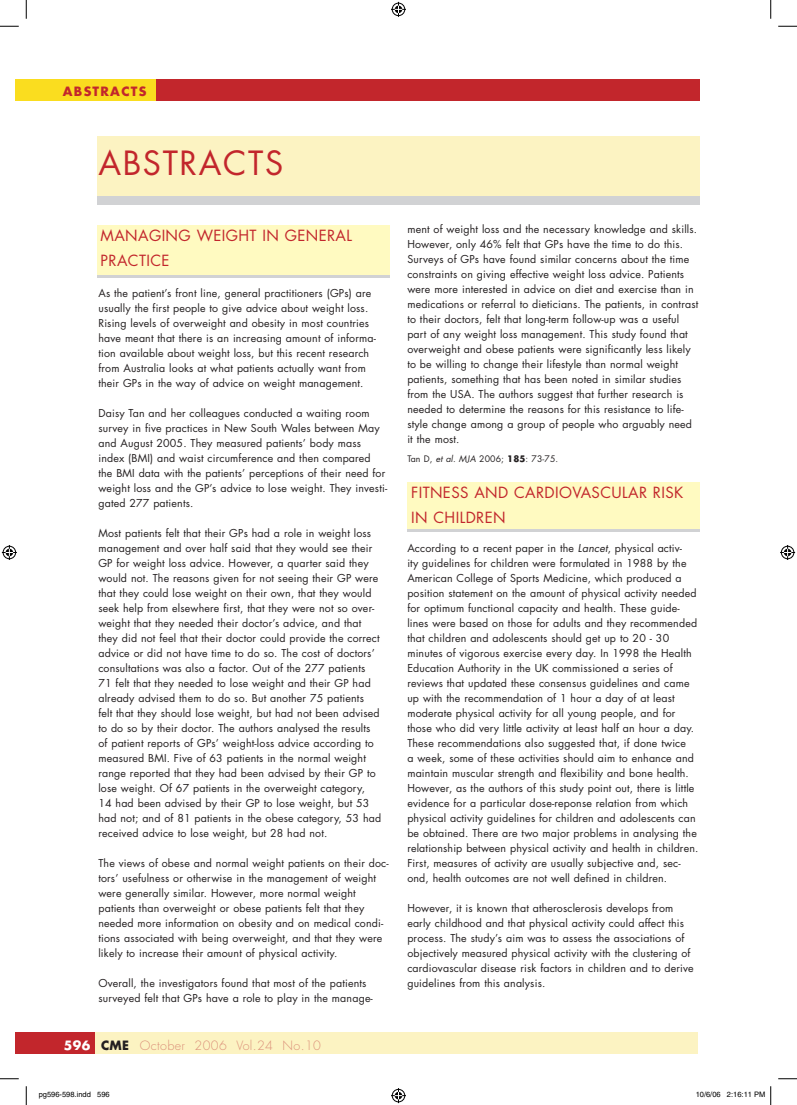
<style>
.page{position:relative;width:797px;height:1105px;background:#fff}
.page>*{position:absolute;margin:0;border:0;box-sizing:border-box;transform-origin:0 0}
.t1{font:32.5px "Futura";letter-spacing:.05em;color:#c2262c}
.t2{font:15px/25px "Futura";letter-spacing:.025em;color:#c2262c}
.t3{font:300 12.5px "Futura";letter-spacing:.03em;color:#db9079}
.t4{font:700 12.5px "Futura";letter-spacing:.1em;color:#c2262c}
.t5{font:10.62px/15px "Futura";letter-spacing:.015em;color:#231f20}
.t6{font:8.75px "Futura";letter-spacing:.015em;color:#231f20}
.t7{font:7.5px "Helvetica";color:#000}
.s1{font-weight:700;color:#fff}
.s2{font-weight:700;color:#231f20}
.s3{font-style:italic}
.s4{font-weight:700}
</style>
<div class="page">
<div style="left:97px;top:136px;width:602px;height:61px;background:#fcf3c2"></div>
<div style="left:97px;top:196px;width:602px;height:9px;background:#d1d2d4"></div>
<hr style="left:408px;top:528px;width:291px;height:4px;background:#d1d2d4">
<div style="left:408px;top:482px;width:291px;height:47px;background:#fffac1"></div>
<hr style="left:97px;top:274px;width:292px;height:4px;background:#d1d2d4">
<div style="left:97px;top:225px;width:292px;height:50px;background:#fffac1"></div>
<div style="left:22px;top:1033px;width:676px;height:21px;background:#fcf3c2"></div>
<div style="left:16px;top:1033px;width:79px;height:21px;background:#c2262c"></div>
<div style="left:132px;top:79px;width:567px;height:22px;background:#c2262c"></div>
<div style="left:16px;top:79px;width:140px;height:22px;background:#fadd1f"></div>
<svg style="left:0;top:25px;width:19px;height:2px"></svg>
<svg style="left:778px;top:25px;width:19px;height:2px"></svg>
<svg style="left:0;top:1078px;width:19px;height:1px"></svg>
<svg style="left:778px;top:1078px;width:19px;height:1px"></svg>
<svg style="left:25px;top:0;width:2px;height:19px"></svg>
<svg style="left:25px;top:1086px;width:2px;height:19px"></svg>
<svg style="left:770px;top:0;width:1px;height:19px"></svg>
<svg style="left:391px;top:2px;width:15px;height:15px"></svg>
<svg style="left:391px;top:1088px;width:15px;height:15px"></svg>
<svg style="left:2px;top:545px;width:15px;height:15px"></svg>
<svg style="left:780px;top:545px;width:15px;height:15px"></svg>
<svg style="left:770px;top:1086px;width:1px;height:19px"></svg>
<p class="t4" style="left:63px;top:83px;width:85px">ABSTRACTS</p>
<h1 class="t1" style="left:98px;top:140px;width:186px">abstracts</h1>
<h2 class="t2" style="left:101px;top:223px;width:253px">MANAGING WEIGHT IN GENERAL<br>PRACT</h2>
<h2 class="t2" style="left:146px;top:248px;width:25px">ICE</h2>
<p class="t5" style="left:98px;top:285px;width:279px">As the patient’s front line, general practitioners (GPs) are usually the first people to give advice about weight loss.<br>Rising levels of overweight and obesity in most countries have meant that there is an increasing amount of informa&shy;tion available about weight loss, but this recent research from Australia looks at what patients actually want from their GPs in the way of advice on weight management.</p>
<p class="t5" style="left:98px;top:405px;width:290px">Daisy Tan and her colleagues conducted a waiting room survey in five practices in New South Wales between May and August 2005. They measured patients’ body mass index (BMI) and waist circumference and then compared the BMI data with the patients’ perceptions of their need for weight loss and the GP’s advice to lose weight. They investi&shy;gated 277 patients.</p>
<p class="t5" style="left:98px;top:525px;width:284px">Most patients felt that their GPs had a role in weight loss management and over half said that they would see their GP for weight loss advice. However, a quarter said they would not. The reasons given for not seeing their GP were that they could lose weight on their own, that they would seek help from elsewhere first, that they were not so over&shy;weight that they needed their doctor’s advice, and that they did not feel that their doctor could provide the correct advice or did not have time to do so. The cost of doctors’ consultations was also a factor. Out of the 277 patients<br>71 felt that they needed to lose weight and their GP had already advised them to do so. But another 75 patients<br>felt that they should lose weight, but had not been advised to do so by their doctor. The authors analysed the results of patient reports of GPs’ weight-loss advice according to measured BMI. Five of 63 patients in the normal weight range reported that they had been advised by their GP to lose weight. Of 67 patients in the overweight category,<br>14 had been advised by their GP to lose weight, but 53 had not; and of 81 patients in the obese category, 53 had received advice to lose weight, but 28 had not.</p>
<p class="t5" style="left:98px;top:855px;width:292px">The views of obese and normal weight patients on their doc&shy;tors’ usefulness or otherwise in the management of weight were generally similar. However, more normal weight patients than overweight or obese patients felt that they needed more information on obesity and on medical condi&shy;tions associated with being overweight, and that they were likely to increase their amount of physical activity.</p>
<p class="t5" style="left:98px;top:975px;width:276px">Overall, the investigators found that most of the patients surveyed felt that GPs have a role to play in the manage-</p>
<p class="t3" style="left:64px;top:1037px;width:258px"><span class="s1">596</span> <span class="s2">CME</span> October 2006 Vol.24 No.10</p>
<p class="t5" style="left:407px;top:222px;width:292px">ment of weight loss and the necessary knowledge and skills.<br>However, only 46% felt that GPs have the time to do this.<br>Surveys of GPs have found similar concerns about the time constraints on giving effective weight loss advice. Patients were more interested in advice on diet and exercise than in medications or referral to dieticians. The patients, in contrast to their doctors, felt that long-term follow-up was a useful part of any weight loss management. This study found that overweight and obese patients were significantly less likely to be willing to change their lifestyle than normal weight patients, something that has been noted in similar studies from the USA. The authors suggest that further research is needed to determine the reasons for this resistance to life&shy;style change among a group of people who arguably need it the most.</p>
<p class="t6" style="left:407px;top:453px;width:152px">Tan D, <span class="s3">et al</span>. <span class="s3">MJA</span> 2006; <span class="s4">185</span>: 73-75.</p>
<h2 class="t2" style="left:411px;top:479px;width:114px">FITNESS AND CAR</h2>
<h2 class="t2" style="left:544px;top:479px;width:47px">DIOVASC</h2>
<h2 class="t2" style="left:611px;top:479px;width:73px">ULAR RISK</h2>
<h2 class="t2" style="left:411px;top:504px;width:96px">IN CHILDREN</h2>
<p class="t5" style="left:407px;top:540px;width:292px">According to a recent paper in the <span class="s3">Lancet</span>, physical activ-<br>ity guidelines for children were formulated in 1988 by the American College of Sports Medicine, which produced a position statement on the amount of physical activity needed for optimum functional capacity and health. These guide&shy;lines were based on those for adults and they recommended that children and adolescents should get up to 20 - 30 minutes of vigorous exercise every day. In 1998 the Health Education Authority in the UK commissioned a series of reviews that updated these consensus guidelines and came up with the recommendation of 1 hour a day of at least moderate physical activity for all young people, and for those who did very little activity at least half an hour a day.<br>These recommendations also suggested that, if done twice<br>a week, some of these activities should aim to enhance and maintain muscular strength and flexibility and bone health.<br>However, as the authors of this study point out, there is little evidence for a particular dose-reponse relation from which physical activity guidelines for children and adolescents can be obtained. There are two major problems in analysing the relationship between physical activity and health in children.<br>First, measures of activity are usually subjective and, sec&shy;ond, health outcomes are not well defined in children.</p>
<p class="t5" style="left:407px;top:900px;width:288px">However, it is known that atherosclerosis develops from early childhood and that physical activity could affect this process. The study’s aim was to assess the associations of objectively measured physical activity with the clustering of cardiovascular disease risk factors in children and to derive guidelines from this analysis.</p>
<p class="t7" style="left:39px;top:1090px;width:72px">pg596-598.indd 596</p>
<p class="t7" style="left:695px;top:1090px;width:71px">10/6/06 2:16:11 PM</p>
</div>
